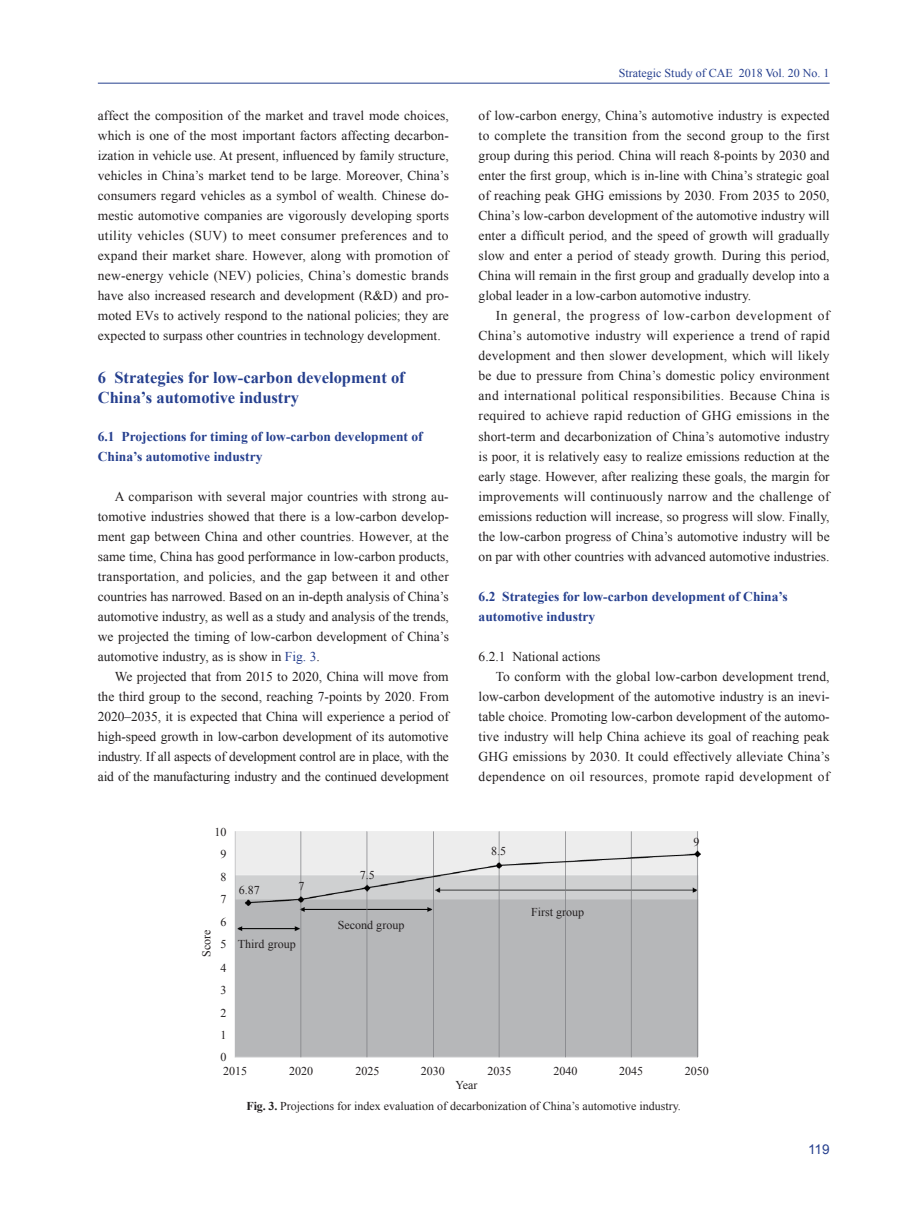
<style>
.page{position:relative;width:919px;height:1217px;background:#fff}
.page>*{position:absolute;margin:0;border:0;box-sizing:border-box;transform-origin:0 0}
.t1{font:700 16.5px/20.1px "Times New Roman";color:#253f8e}
.t2{font:13.5px/20.1px "Times New Roman";color:#231f20;text-align:justify}
.t3{font:700 13.5px/20.1px "Times New Roman";color:#253f8e}
.t4{font:13.5px "Times New Roman";letter-spacing:.025em;color:#231f20}
.t5{font:13.5px "Arial";color:#253f8e}
.t6{font:12px/22.6px "Times New Roman";color:#231f20}
.t7{font:12px "Times New Roman";color:#253f8e}
.s1{color:#253f8e}
.s2{font-weight:700}
</style>
<div class="page">
<hr style="left:98px;top:83px;width:731px;height:1px;background:#253f8e">
<img style="left:234px;top:831px;width:467px;height:227px">
<p class="t2" style="left:98px;top:105px;width:352px">affect the composition of the market and travel mode choices, which is one of the most important factors affecting decarbon&shy;ization in vehicle use. At present, influenced by family structure, vehicles in China’s market tend to be large. Moreover, China’s consumers regard vehicles as a symbol of wealth. Chinese do&shy;mestic automotive companies are vigorously developing sports utility vehicles (SUV) to meet consumer preferences and to expand their market share. However, along with promotion of new-energy vehicle (NEV) policies, China’s domestic brands have also increased research and development (R&amp;D) and pro&shy;moted EVs to actively respond to the national policies; they are expected to surpass other countries in technology development.</p>
<p class="t1" style="left:98px;top:367px;width:308px">6 Strategies for low-carbon development of<br>China’s automotive industry</p>
<p class="t3" style="left:98px;top:425px;width:326px">6.1 Projections for timing of low-carbon development of<br>China’s automotive industry</p>
<p class="t2" style="left:98px;top:486px;width:352px;text-indent:17px">A comparison with several major countries with strong au&shy;tomotive industries showed that there is a low-carbon develop&shy;ment gap between China and other countries. However, at the same time, China has good performance in low-carbon products, transportation, and policies, and the gap between it and other countries has narrowed. Based on an in-depth analysis of China’s automotive industry, as well as a study and analysis of the trends, we projected the timing of low-carbon development of China’s automotive industry, as is show in <span class="s1">Fig. 3</span>.</p>
<p class="t2" style="left:98px;top:666px;width:352px;text-indent:17px">We projected that from 2015 to 2020, China will move from the third group to the second, reaching 7-points by 2020. From 2020–2035, it is expected that China will experience a period of high-speed growth in low-carbon development of its automotive industry. If all aspects of development control are in place, with the aid of the manufacturing industry and the continued development</p>
<p class="t6" style="left:214px;top:820px;width:14px;text-align:center">10<br>9<br>8<br>7<br>6</p>
<p class="t6" style="left:220px;top:932px;width:8px;line-height:23.2px">5<br>4</p>
<p class="t6" style="left:220px;top:977px;width:8px;line-height:23.1px">3<br>2</p>
<p class="t6" style="left:220px;top:1022px;width:8px">1<br>0</p>
<p class="t6" style="left:195px;top:956px;width:29px;rotate:-90deg">Score</p>
<p class="t6" style="left:239px;top:877px;width:23px">6.87</p>
<p class="t6" style="left:298px;top:874px;width:8px">7</p>
<p class="t6" style="left:238px;top:932px;width:59px">Third group</p>
<p class="t6" style="left:360px;top:863px;width:17px">7.5</p>
<p class="t6" style="left:338px;top:913px;width:68px">Second group</p>
<p class="t7" style="left:619px;top:65px;width:212px">Strategic Study of CAE 2018 Vol. 20 No. 1</p>
<p class="t2" style="left:478px;top:105px;width:352px">of low-carbon energy, China’s automotive industry is expected to complete the transition from the second group to the first group during this period. China will reach 8-points by 2030 and enter the first group, which is in-line with China’s strategic goal of reaching peak GHG emissions by 2030. From 2035 to 2050, China’s low-carbon development of the automotive industry will enter a difficult period, and the speed of growth will gradually slow and enter a period of steady growth. During this period, China will remain in the first group and gradually develop into a global leader in a low-carbon automotive industry.</p>
<p class="t2" style="left:478px;top:305px;width:352px;text-indent:17px">In general, the progress of low-carbon development of China’s automotive industry will experience a trend of rapid development and then slower development, which will likely be due to pressure from China’s domestic policy environment and international political responsibilities. Because China is required to achieve rapid reduction of GHG emissions in the short-term and decarbonization of China’s automotive industry is poor, it is relatively easy to realize emissions reduction at the early stage. However, after realizing these goals, the margin for improvements will continuously narrow and the challenge of emissions reduction will increase, so progress will slow. Finally, the low-carbon progress of China’s automotive industry will be on par with other countries with advanced automotive industries.</p>
<p class="t3" style="left:478px;top:586px;width:310px">6.2 Strategies for low-carbon development of China’s automotive industry</p>
<p class="t2" style="left:478px;top:646px;width:123px">6.2.1 National actions</p>
<p class="t2" style="left:495px;top:666px;width:335px">To conform with the global low-carbon development trend,</p>
<p class="t2" style="left:478px;top:686px;width:352px">low-carbon development of the automotive industry is an inevi-</p>
<p class="t2" style="left:478px;top:706px;width:352px">table choice. Promoting low-carbon development of the automo-</p>
<p class="t2" style="left:478px;top:726px;width:352px">tive industry will help China achieve its goal of reaching peak</p>
<p class="t2" style="left:478px;top:746px;width:352px">GHG emissions by 2030. It could effectively alleviate China’s</p>
<p class="t4" style="left:478px;top:767px;width:352px">dependence on oil resources, promote rapid development of</p>
<p class="t6" style="left:491px;top:839px;width:17px">8.5</p>
<p class="t6" style="left:531px;top:899px;width:55px">First group</p>
<p class="t6" style="left:693px;top:829px;width:8px">9</p>
<p class="t6" style="left:223px;top:1058px;width:26px">2015</p>
<p class="t6" style="left:289px;top:1058px;width:26px">2020</p>
<p class="t6" style="left:355px;top:1058px;width:26px">2025</p>
<p class="t6" style="left:421px;top:1058px;width:26px">2030</p>
<p class="t6" style="left:487px;top:1058px;width:26px">2035</p>
<p class="t6" style="left:455px;top:1073px;width:24px">Year</p>
<p class="t6" style="left:553px;top:1058px;width:26px">2040</p>
<p class="t6" style="left:619px;top:1058px;width:26px">2045</p>
<p class="t6" style="left:684px;top:1058px;width:26px">2050</p>
<p class="t6" style="left:246px;top:1093px;width:436px"><span class="s2">Fig. 3.</span> Projections for index evaluation of decarbonization of China’s automotive industry.</p>
<p class="t5" style="left:808px;top:1140px;width:23px">119</p>
</div>
